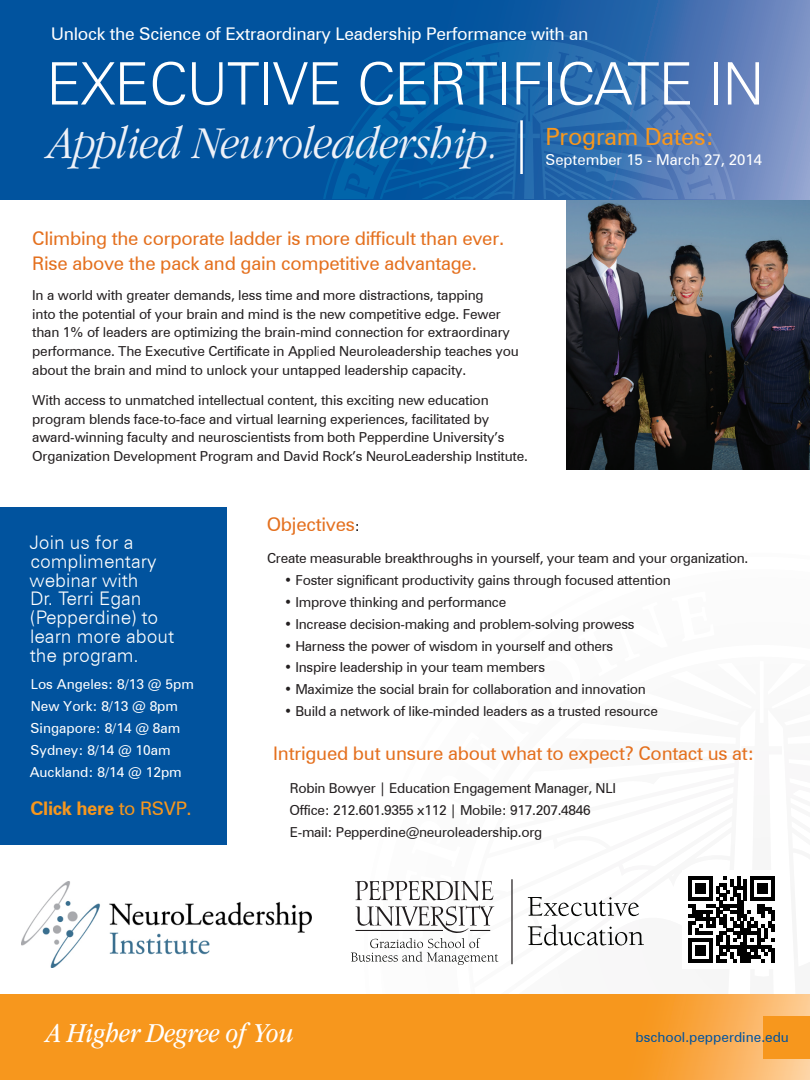
<style>
.page{position:relative;width:810px;height:1080px;background:#fff}
.page>*{position:absolute;margin:0;border:0;box-sizing:border-box;transform-origin:0 0}
.t1{font:300 58.75px "Zurich BT";letter-spacing:-.02em;color:#fff}
.t2{font:italic 300 47.5px "ITC Garamond Std";letter-spacing:-.01em;color:#eef1f8;scale:.9 1}
.t3{font:italic 28.62px "ITC Garamond Std";color:#fff;scale:.85 1}
.t4{font:23.75px "Zurich BT";letter-spacing:-.01em;color:#f7971d}
.Body_Copy{font:18.75px/25px "Zurich BT";letter-spacing:-.015em;color:#e4701e}
.Side_Bar{font:300 18.75px/18.8px "Zurich BT";color:#fff}
.Side_Bar-2{font:700 18.75px "Zurich BT";letter-spacing:-.02em;color:#f7971d}
.Side_Bar-3{font:18.75px "Zurich BT";letter-spacing:-.015em;color:#e4701e}
.Body_Copy-2{font:17.5px "Zurich BT";letter-spacing:-.015em;color:#fff}
.t5{font:15px "Zurich BT";color:#fff}
.Body_Copy-3{font:13.75px/18.8px "Zurich BT";letter-spacing:-.015em;color:#231f20}
.Side_Bar-4{font:13.75px "Zurich BT";letter-spacing:-.02em;color:#231f20}
.Side_Bar-5{font:13.75px "Zurich BT";color:#fff}
.t6{font:13.75px "Zurich BT";color:#01539e}
.s1{font-weight:400}
.s2{font-size:13.75px;color:#000}
</style>
<div class="page">
<svg style="left:528px;top:897px;width:111px;height:19px"></svg>
<svg style="left:528px;top:924px;width:116px;height:21px"></svg>
<svg style="left:351px;top:881px;width:147px;height:84px"></svg>
<hr style="left:511px;top:879px;width:2px;height:85px;background:#201c1d">
<svg style="left:0;top:994px;width:810px;height:86px;background:#f79a26"></svg>
<div style="left:763px;top:1017px;width:47px;height:42px;background:#f7971d"></div>
<img style="left:566px;top:200px;width:244px;height:269px">
<div style="left:0;top:507px;width:227px;height:337px;background:#01539e"></div>
<svg style="left:0;top:0;width:810px;height:200px;background:#165da4"></svg>
<svg style="left:319px;top:31px;width:421px;height:168px;background:#2166aa"></svg>
<hr style="left:520px;top:120px;width:3px;height:54px;background:#fff">
<svg style="left:689px;top:876px;width:86px;height:87px"></svg>
<img style="left:21px;top:882px;width:290px;height:86px">
<p class="Body_Copy-2" style="left:51px;top:23px;width:539px">Unlock the Science of Extraordinary Leadership Performance with an</p>
<p class="t1" style="left:46px;top:48px;width:720px">EXECUTIVE CERTIFICATE IN</p>
<p class="t2" style="left:46px;top:117px;width:503px">Applied Neuroleadership.</p>
<p class="t4" style="left:546px;top:122px;width:170px">Program Dates:</p>
<p class="t5" style="left:546px;top:151px;width:218px">September 15 - March 27, 2014</p>
<p class="Body_Copy" style="left:32px;top:225px;width:473px">Climbing the corporate ladder is more difficult than ever.<br>Rise above the pack and gain competitive advantage.</p>
<p class="Body_Copy-3" style="left:32px;top:285px;width:488px">In a world with greater demands, less time and more distractions, tapping<br>into the potential of your brain and mind is the new competitive edge. Fewer than 1% of leaders are optimizing the brain-mind connection for extraordinary performance. The Executive Certificate in Applied Neuroleadership teaches you about the brain and mind to unlock your untapped leadership capacity.</p>
<p class="Body_Copy-3" style="left:32px;top:390px;width:497px">With access to unmatched intellectual content, this exciting new education program blends face-to-face and virtual learning experiences, facilitated by award-winning faculty and neuroscientists from both Pepperdine University’s Organization Development Program and David Rock’s NeuroLeadership Institute.</p>
<p class="Side_Bar" style="left:30px;top:533px;width:146px">Join us for a complimentary webinar with<br>Dr. Terri Egan (Pepperdine) to learn more about the program.</p>
<p class="Side_Bar-5" style="left:31px;top:676px;width:165px">Los Angeles: 8/13 @ 5pm</p>
<p class="Side_Bar-5" style="left:31px;top:698px;width:149px">New York: 8/13 @ 8pm</p>
<p class="Side_Bar-5" style="left:31px;top:720px;width:151px">Singapore: 8/14 @ 8am</p>
<p class="Side_Bar-5" style="left:31px;top:741px;width:142px">Sydney: 8/14 @ 10am</p>
<p class="Side_Bar-5" style="left:30px;top:763px;width:154px">Auckland: 8/14 @ 12pm</p>
<p class="Side_Bar-2" style="left:31px;top:797px;width:163px">Click here <span class="s1">to RSVP.</span></p>
<p class="Side_Bar-3" style="left:267px;top:513px;width:95px">Objectives<span class="s2">:</span></p>
<p class="Side_Bar-4" style="left:267px;top:550px;width:483px">Create measurable breakthroughs in yourself, your team and your organization.</p>
<p class="Side_Bar-4" style="left:284px;top:572px;width:388px">• Foster significant productivity gains through focused attention</p>
<p class="Side_Bar-4" style="left:284px;top:594px;width:224px">• Improve thinking and performance</p>
<p class="Side_Bar-4" style="left:284px;top:615px;width:352px">• Increase decision-making and problem-solving prowess</p>
<p class="Side_Bar-4" style="left:284px;top:637px;width:331px">• Harness the power of wisdom in yourself and others</p>
<p class="Side_Bar-4" style="left:284px;top:659px;width:263px">• Inspire leadership in your team members</p>
<p class="Side_Bar-4" style="left:284px;top:681px;width:363px">• Maximize the social brain for collaboration and innovation</p>
<p class="Side_Bar-4" style="left:284px;top:703px;width:375px">• Build a network of like-minded leaders as a trusted resource</p>
<p class="Body_Copy" style="left:273px;top:741px;width:483px">Intrigued but unsure about what to expect? Contact us at:</p>
<p class="Side_Bar-4" style="left:290px;top:780px;width:328px">Robin Bowyer | Education Engagement Manager, NLI</p>
<p class="Side_Bar-4" style="left:289px;top:802px;width:303px">Office: 212.601.9355 x112 | Mobile: 917.207.4846</p>
<p class="Side_Bar-4" style="left:290px;top:823px;width:254px">E-mail: Pepperdine@neuroleadership.org</p>
<p class="t3" style="left:45px;top:1017px;width:294px">A Higher Degree of You</p>
<p class="t6" style="left:635px;top:1029px;width:155px">bschool.pepperdine.edu</p>
</div>
